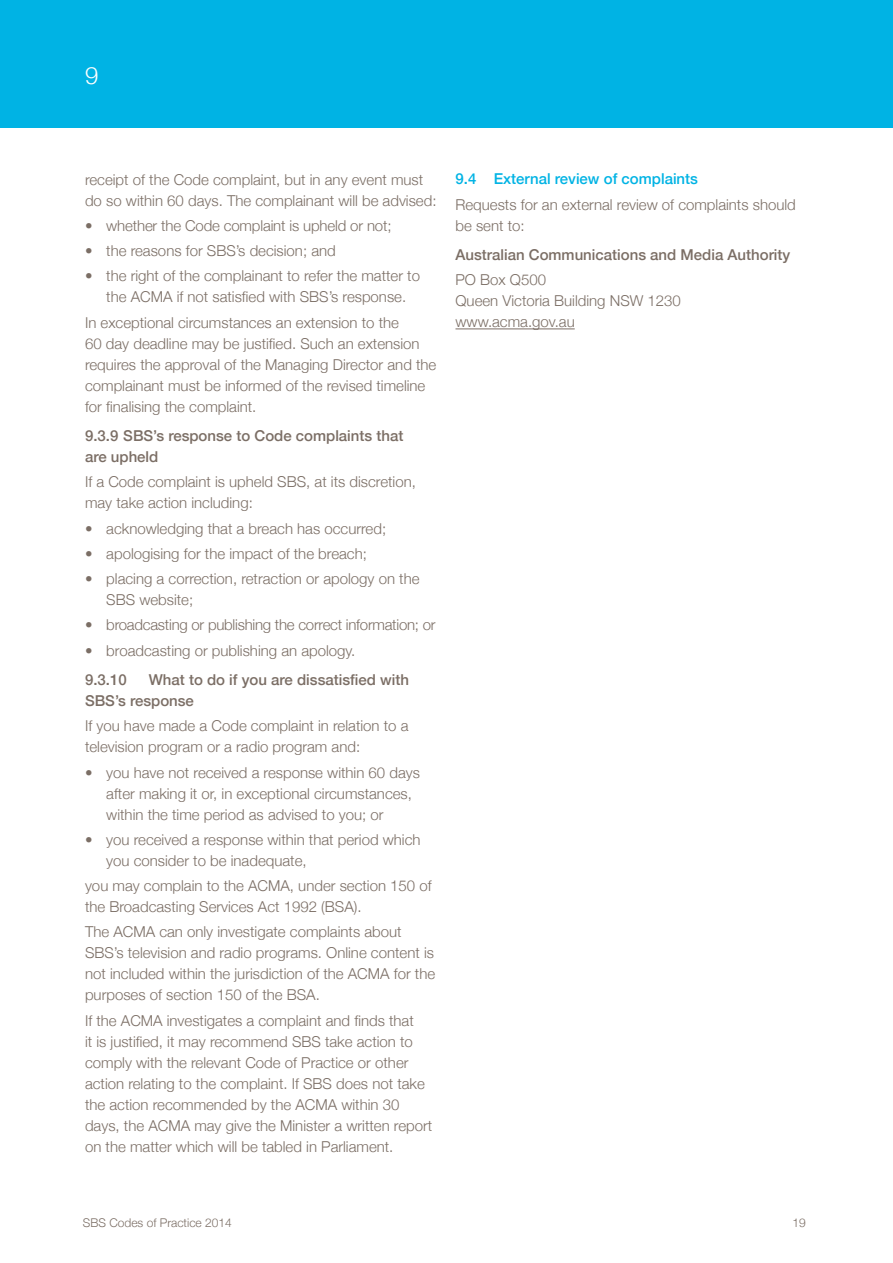
<style>
.page{position:relative;width:893px;height:1263px;background:#fff}
.page>*{position:absolute;margin:0;border:0;box-sizing:border-box;transform-origin:0 0}
.t1{font:300 24px "Helvetica Neue";color:#fff}
.t2{font:300 15px/21px "Helvetica Neue";color:#7b6e65}
.t3{font:500 15px/21px "Helvetica Neue";color:#7b6e65}
.t4{font:500 15px "Helvetica Neue";color:#00b3e4}
.t5{font:300 12px "Helvetica Neue";color:#7b6e65}
</style>
<div class="page">
<div style="left:0;top:0;width:893px;height:128px;background:#00b3e4"></div>
<hr style="left:455px;top:328px;width:120px;height:1px;background:#7b6e65">
<h1 class="t1" style="left:85px;top:56px;width:15px">9</h1>
<p class="t2" style="left:85px;top:168px;width:353px">receipt of the Code complaint, but in any event must do so within 60 days. The complainant will be advised:</p>
<p class="t2" style="left:85px;top:214px;width:308px">• whether the Code complaint is upheld or not;</p>
<p class="t2" style="left:85px;top:239px;width:252px">• the reasons for SBS’s decision; and</p>
<p class="t2" style="left:85px;top:265px;width:336px;text-align:center">• the right of the complainant to refer the matter to the ACMA if not satisfied with SBS’s response.</p>
<p class="t2" style="left:85px;top:311px;width:353px">In exceptional circumstances an extension to the<br>60 day deadline may be justified. Such an extension requires the approval of the Managing Director and the complainant must be informed of the revised timeline for finalising the complaint.</p>
<p class="t3" style="left:85px;top:425px;width:320px">9.3.9 SBS’s response to Code complaints that are upheld</p>
<p class="t2" style="left:85px;top:471px;width:332px">If a Code complaint is upheld SBS, at its discretion, may take action including:</p>
<p class="t2" style="left:85px;top:517px;width:303px">• acknowledging that a breach has occurred;</p>
<p class="t2" style="left:85px;top:542px;width:283px">• apologising for the impact of the breach;</p>
<p class="t2" style="left:106px;top:567px;width:315px;text-indent:-21px">• placing a correction, retraction or apology on the<br>SBS website;</p>
<p class="t2" style="left:85px;top:614px;width:352px">• broadcasting or publishing the correct information; or</p>
<p class="t2" style="left:85px;top:639px;width:272px">• broadcasting or publishing an apology.</p>
<p class="t3" style="left:85px;top:669px;width:43px">9.3.10</p>
<p class="t3" style="left:85px;top:669px;width:326px;text-indent:64px">What to do if you are dissatisfied with<br>SBS’s response</p>
<p class="t2" style="left:85px;top:715px;width:325px">If you have made a Code complaint in relation to a television program or a radio program and:</p>
<p class="t2" style="left:106px;top:761px;width:315px;text-indent:-21px">• you have not received a response within 60 days after making it or, in exceptional circumstances, within the time period as advised to you; or</p>
<p class="t2" style="left:106px;top:828px;width:316px;text-indent:-21px">• you received a response within that period which you consider to be inadequate,</p>
<p class="t2" style="left:85px;top:874px;width:348px">you may complain to the ACMA, under section 150 of the Broadcasting Services Act 1992 (BSA).</p>
<p class="t2" style="left:85px;top:921px;width:352px">The ACMA can only investigate complaints about SBS’s television and radio programs. Online content is not included within the jurisdiction of the ACMA for the purposes of section 150 of the BSA.</p>
<p class="t2" style="left:85px;top:1009px;width:349px">If the ACMA investigates a complaint and finds that<br>it is justified, it may recommend SBS take action to comply with the relevant Code of Practice or other action relating to the complaint. If SBS does not take the action recommended by the ACMA within 30 days, the ACMA may give the Minister a written report on the matter which will be tabled in Parliament.</p>
<p class="t4" style="left:455px;top:167px;width:244px">9.4 External review of complaints</p>
<p class="t2" style="left:455px;top:193px;width:342px">Requests for an external review of complaints should be sent to:</p>
<p class="t3" style="left:455px;top:244px;width:336px">Australian Communications and Media Authority</p>
<p class="t2" style="left:455px;top:269px;width:227px">PO Box Q500<br>Queen Victoria Building NSW 1230 www.acma.gov.au</p>
<p class="t5" style="left:83px;top:1213px;width:150px">SBS Codes of Practice 2014</p>
<p class="t5" style="left:792px;top:1213px;width:15px">19</p>
</div>
